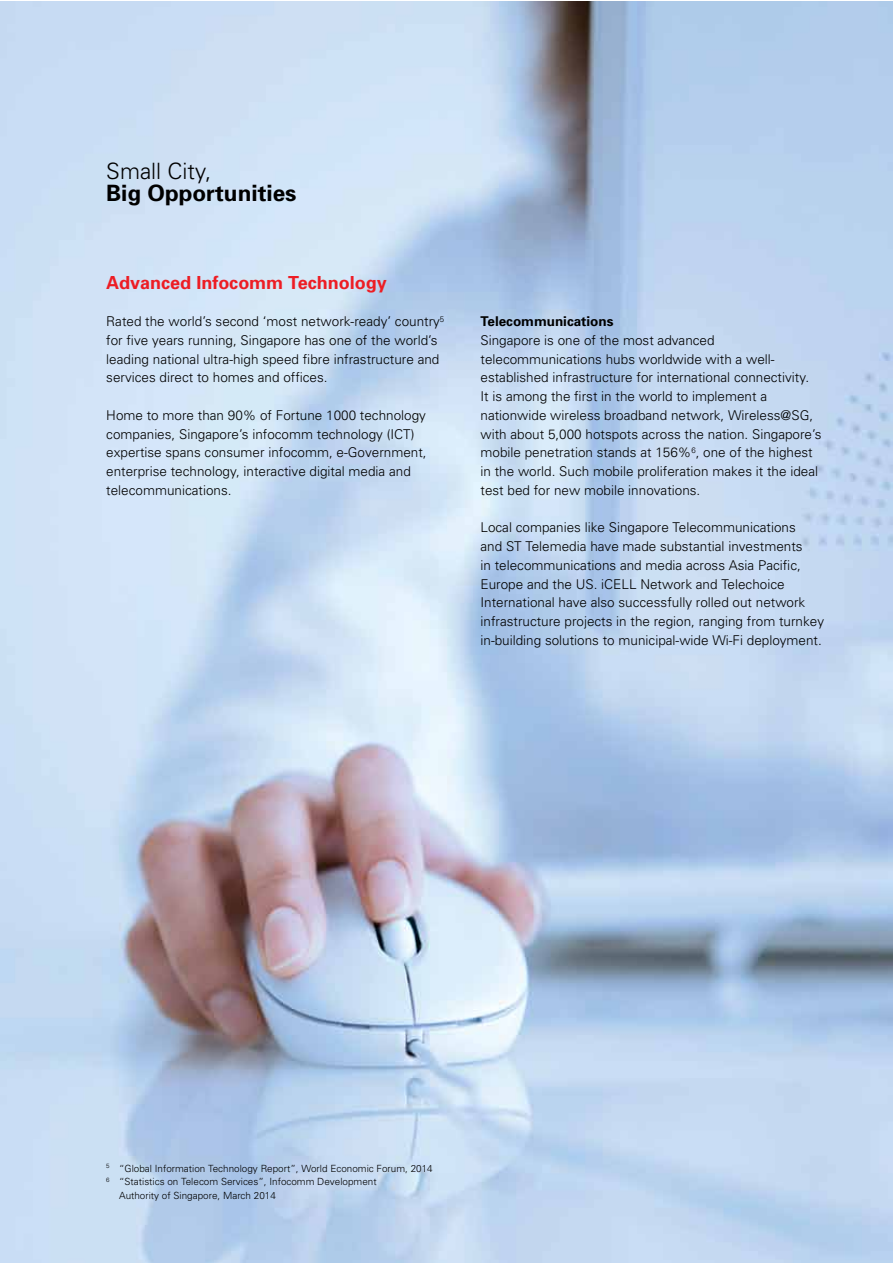
<style>
.page{position:relative;width:893px;height:1263px;background:#fff}
.page>*{position:absolute;margin:0;border:0;box-sizing:border-box;transform-origin:0 0}
.t1{font:700 22.5px "Univers";color:#000}
.t2{font:300 22.5px "Univers";color:#000}
.t3{font:700 18px "Univers";color:#ed1d24}
.t4{font:300 13.5px/18.8px "Univers";color:#000}
.t5{font:700 13.5px "Univers";color:#000}
.t6{font:300 9.9px "Univers";color:#000}
</style>
<div class="page">
<img style="left:0;top:1px;width:892px;height:1262px">
<h1 class="t2" style="left:106px;top:157px;width:107px">Small City,</h1>
<h1 class="t1" style="left:106px;top:180px;width:192px">Big Opportunities</h1>
<h2 class="t3" style="left:106px;top:271px;width:282px">Advanced Infocomm Technology</h2>
<p class="t4" style="left:106px;top:312px;width:339px">Rated the world’s second ‘most network-ready’ country<sup>5 </sup>for five years running, Singapore has one of the world’s leading national ultra-high speed fibre infrastructure and services direct to homes and offices.</p>
<p class="t4" style="left:106px;top:406px;width:322px">Home to more than 90% of Fortune 1000 technology companies, Singapore’s infocomm technology (ICT) expertise spans consumer infocomm, e-Government, enterprise technology, interactive digital media and telecommunications.</p>
<p class="t5" style="left:480px;top:313px;width:135px">Telecommunications</p>
<p class="t4" style="left:480px;top:331px;width:343px">Singapore is one of the most advanced telecommunications hubs worldwide with a well&shy;established infrastructure for international connectivity.<br>It is among the first in the world to implement a nationwide wireless broadband network, Wireless@SG, with about 5,000 hotspots across the nation. Singapore’s mobile penetration stands at 156%<sup>6</sup>, one of the highest in the world. Such mobile proliferation makes it the ideal test bed for new mobile innovations.</p>
<p class="t4" style="left:480px;top:518px;width:345px">Local companies like Singapore Telecommunications<br>and ST Telemedia have made substantial investments<br>in telecommunications and media across Asia Pacific, Europe and the US. iCELL Network and Telechoice International have also successfully rolled out network infrastructure projects in the region, ranging from turnkey in-building solutions to municipal-wide Wi-Fi deployment.</p>
<p class="t6" style="left:106px;top:1162px;width:328px"><sup>5</sup> “Global Information Technology Report”, World Economic Forum, 2014</p>
<p class="t6" style="left:106px;top:1176px;width:272px"><sup>6</sup> “Statistics on Telecom Services”, Infocomm Development</p>
<p class="t6" style="left:119px;top:1189px;width:158px">Authority of Singapore, March 2014</p>
</div>
